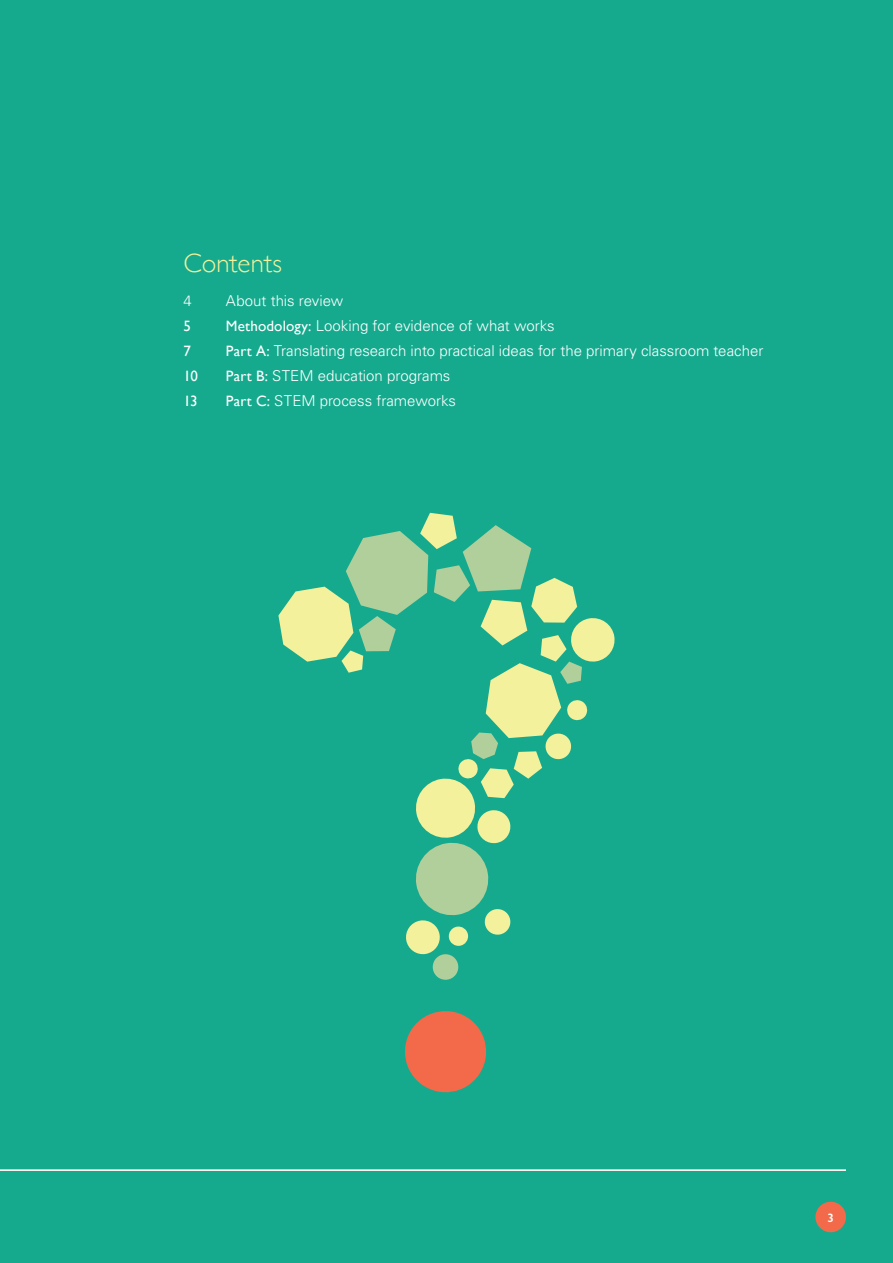
<style>
.page{position:relative;width:893px;height:1263px;background:#15aa8e}
.page>*{position:absolute;margin:0;border:0;box-sizing:border-box;transform-origin:0 0}
.SubHead{font:300 27px "Gill Sans";color:#f3f19b}
.t1{font:300 15px "Univers";color:#fff}
.t2{font:15px "Gill Sans";color:#fff}
.SubHead-2{font:600 12.15px "Gill Sans";color:#fff}
.s1{font-family:"Gill Sans";font-weight:400}
</style>
<div class="page">
<svg style="left:405px;top:1011px;width:81px;height:82px"></svg>
<svg style="left:278px;top:513px;width:337px;height:467px"></svg>
<div style="left:815px;top:1202px;width:31px;height:30px;background:#f26a49;border-radius:50%"></div>
<hr style="left:0;top:1169px;width:846px;height:2px;background:#fff">
<p class="SubHead" style="left:183px;top:242px;width:100px">Contents</p>
<p class="t1" style="left:183px;top:291px;width:10px">4</p>
<p class="t1" style="left:226px;top:291px;width:119px">About this review</p>
<p class="t2" style="left:183px;top:317px;width:9px">5</p>
<p class="t1" style="left:226px;top:316px;width:330px"><span class="s1">Methodology:</span> Looking for evidence of what works</p>
<p class="t2" style="left:183px;top:342px;width:9px">7</p>
<p class="t1" style="left:226px;top:341px;width:539px"><span class="s1">Part A:</span> Translating research into practical ideas for the primary classroom teacher</p>
<p class="t2" style="left:183px;top:367px;width:16px">10</p>
<p class="t1" style="left:226px;top:366px;width:226px"><span class="s1">Part B:</span> STEM education programs</p>
<p class="t2" style="left:183px;top:392px;width:16px">13</p>
<p class="t1" style="left:226px;top:391px;width:232px"><span class="s1">Part C:</span> STEM process frameworks</p>
<p class="SubHead-2" style="left:827px;top:1210px;width:8px">3</p>
</div>
